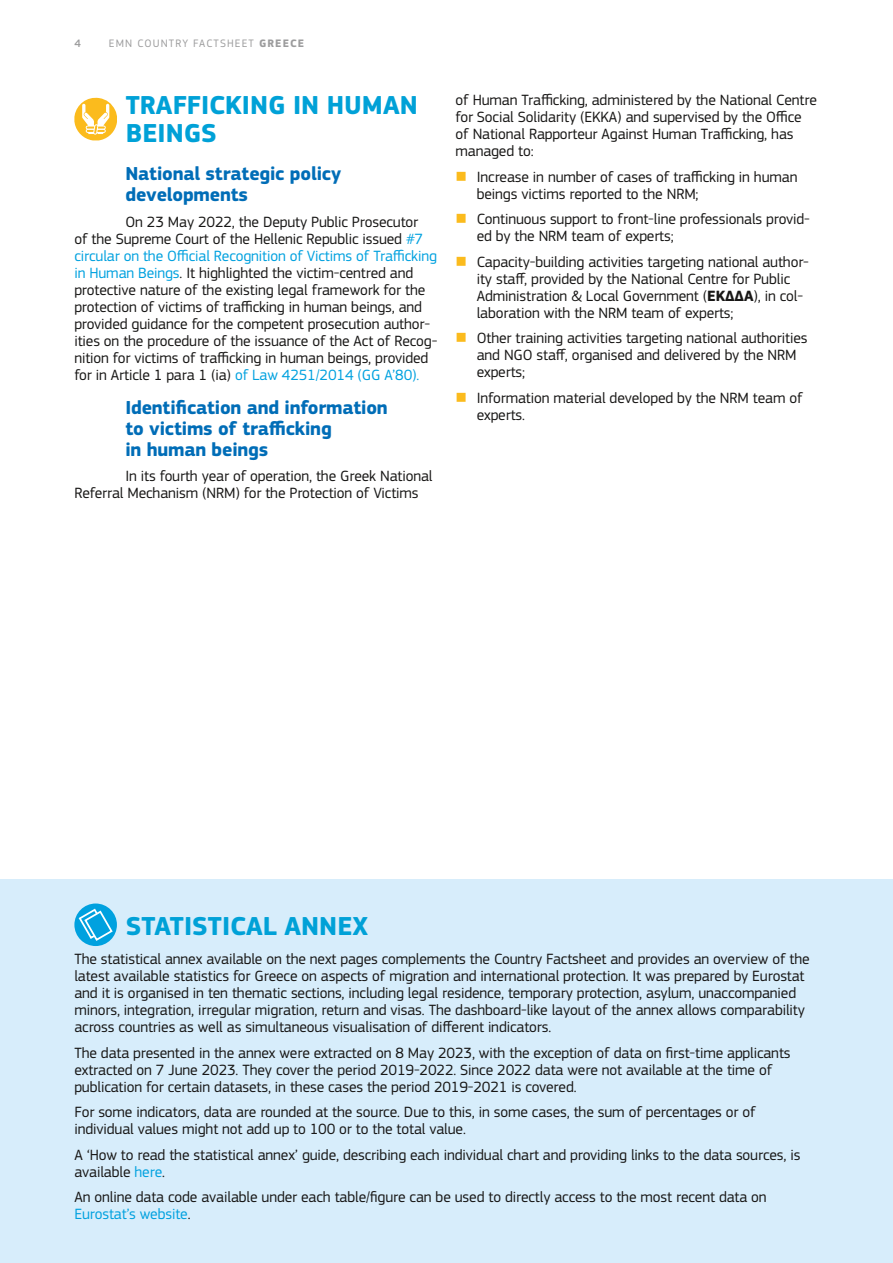
<style>
.page{position:relative;width:893px;height:1263px;background:#fff}
.page>*{position:absolute;margin:0;border:0;box-sizing:border-box;transform-origin:0 0}
.heading2{font:700 27px/28.3px "EC Square Sans Pro";color:#00a1d7}
.heading3{font:700 19.5px/21px "EC Square Sans Pro";letter-spacing:-.01em;color:#006db7}
.text_main{font:15.45px/17px "EC Square Sans Pro";letter-spacing:-.01em;color:#181716}
.text_first{font:15.45px/17px "EC Square Sans Pro";letter-spacing:-.01em;color:#181716}
.bullet{font:15.45px/17px "EC Square Sans Pro";letter-spacing:-.01em;color:#181716}
.t1{font:11.25px "EC Square Sans Pro";letter-spacing:.1em;color:#9c9c9d}
.t2{font:700 11.25px "EC Square Sans Pro";color:#9c9c9d}
.t3{font:500 11.25px "EC Square Sans Pro";color:#9c9c9d}
.s1{font-weight:700}
.s2{color:#00a1df}
.s3{color:#fbbb1d}
</style>
<div class="page">
<svg style="left:74px;top:97px;width:43px;height:43px"></svg>
<div style="left:0;top:879px;width:893px;height:384px;background:#d7edfb"></div>
<svg style="left:74px;top:903px;width:43px;height:43px"></svg>
<svg style="left:77px;top:907px;width:37px;height:35px"></svg>
<p class="t3" style="left:74px;top:37px;width:8px">4</p>
<p class="t1" style="left:109px;top:37px;width:167px">EMN COUNTRY FACTSHEET <span class="s1">Gree</span></p>
<p class="t2" style="left:290px;top:36px;width:14px">ce</p>
<h1 class="heading2" style="left:126px;top:92px;width:294px">TRAFFICKING IN HUMAN<br>BEINGS</h1>
<h2 class="heading3" style="left:125px;top:164px;width:217px">National strategic policy developments</h2>
<p class="text_first" style="left:74px;top:213px;width:365px;text-indent:51px">On 23 May 2022, the Deputy Public Prosecutor<br>of the Supreme Court of the Hellenic Republic issued <span class="s2">#7 circular on the Official Recognition of Victims of Trafficking in Human Beings</span>. It highlighted the victim-centred and protective nature of the existing legal framework for the protection of victims of trafficking in human beings, and provided guidance for the competent prosecution author&shy;ities on the procedure of the issuance of the Act of Recog&shy;nition for victims of trafficking in human beings, provided for in Article 1 para 1 (ia) <span class="s2">of Law 4251/2014 (GG A’80).</span></p>
<h2 class="heading3" style="left:125px;top:397px;width:264px">Identification and information to victims of trafficking<br>in human beings</h2>
<p class="text_first" style="left:74px;top:468px;width:360px;text-indent:51px">In its fourth year of operation, the Greek National<br>Referral Mechanism (NRM) for the Protection of Victims</p>
<p class="text_first" style="left:455px;top:92px;width:363px">of Human Trafficking, administered by the National Centre for Social Solidarity (EKKA) and supervised by the Office of National Rapporteur Against Human Trafficking, has managed to:</p>
<p class="bullet" style="left:477px;top:168px;width:322px;text-indent:-21px"><span class="s3">■</span> Increase in number of cases of trafficking in human beings victims reported to the NRM;</p>
<p class="bullet" style="left:477px;top:211px;width:335px;text-indent:-21px"><span class="s3">■</span> Continuous support to front-line professionals provid&shy;ed by the NRM team of experts;</p>
<p class="bullet" style="left:477px;top:253px;width:334px;text-indent:-21px"><span class="s3">■</span> Capacity-building activities targeting national author&shy;ity staff, provided by the National Centre for Public Administration &amp; Local Government (<span class="s1">ΕΚΔΔΑ</span>), in col&shy;laboration with the NRM team of experts;</p>
<p class="bullet" style="left:477px;top:330px;width:332px;text-indent:-21px"><span class="s3">■</span> Other training activities targeting national authorities and NGO staff, organised and delivered by the NRM experts;</p>
<p class="bullet" style="left:477px;top:389px;width:327px;text-indent:-21px"><span class="s3">■</span> Information material developed by the NRM team of experts.</p>
<h1 class="heading2" style="left:126px;top:912px;width:244px">STATISTICAL ANNEX</h1>
<p class="text_main" style="left:74px;top:951px;width:737px">The statistical annex available on the next pages complements the Country Factsheet and provides an overview of the latest available statistics for Greece on aspects of migration and international protection. It was prepared by Eurostat and it is organised in ten thematic sections, including legal residence, temporary protection, asylum, unaccompanied minors, integration, irregular migration, return and visas. The dashboard-like layout of the annex allows comparability across countries as well as simultaneous visualisation of different indicators.</p>
<p class="text_main" style="left:74px;top:1044px;width:718px">The data presented in the annex were extracted on 8 May 2023, with the exception of data on first-time applicants extracted on 7 June 2023. They cover the period 2019-2022. Since 2022 data were not available at the time of publication for certain datasets, in these cases the period 2019-2021 is covered.</p>
<p class="text_main" style="left:74px;top:1104px;width:683px">For some indicators, data are rounded at the source. Due to this, in some cases, the sum of percentages or of individual values might not add up to 100 or to the total value.</p>
<p class="text_main" style="left:74px;top:1146px;width:728px">A ‘How to read the statistical annex’ guide, describing each individual chart and providing links to the data sources, is available <span class="s2">here</span>.</p>
<p class="text_main" style="left:74px;top:1189px;width:694px">An online data code available under each table/figure can be used to directly access to the most recent data on<br><span class="s2">Eurostat’s website</span>.</p>
</div>
